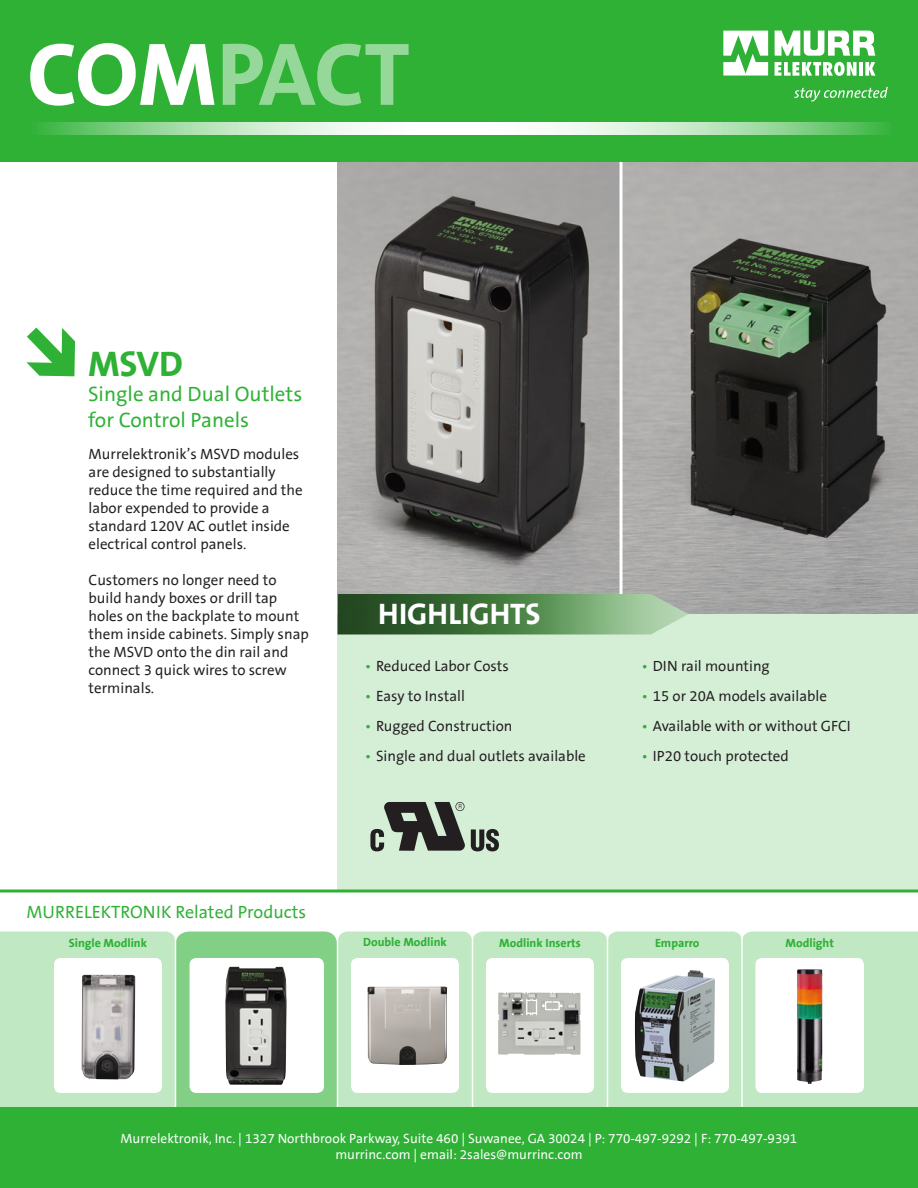
<style>
.page{position:relative;width:918px;height:1188px;background:#fff}
.page>*{position:absolute;margin:0;border:0;box-sizing:border-box;transform-origin:0 0}
.t1{font:700 90px "Murrelektronik Thesis";letter-spacing:-.015em;color:#96d89a}
.t2{font:700 36px "Murrelektronik Thesis";color:#2eb135}
.t3{font:700 30px "Murrelektronik Thesis";color:#fff}
.t4{font:21px/25.2px "Murrelektronik Thesis";color:#2eb135}
.t5{font:18px "Murrelektronik Thesis";color:#2eb135}
.t6{font:15px/18px "Murrelektronik Thesis";color:#231f20}
.t7{font:13.5px/16.2px "Murrelektronik Thesis";color:#fff;text-align:center}
.t8{font:700 12px "Murrelektronik Thesis";color:#2eb135}
.s1{color:#fff}
.s2{color:#2eb135}
</style>
<div class="page">
<img style="left:622px;top:162px;width:296px;height:452px">
<div style="left:338px;top:614px;width:580px;height:277px;background:#d5efd7"></div>
<div style="left:0;top:0;width:918px;height:162px;background:#2eb135"></div>
<svg style="left:26px;top:328px;width:49px;height:48px"></svg>
<div style="left:0;top:1107px;width:918px;height:81px;background:#2eb135"></div>
<hr style="left:0;top:890px;width:918px;height:2px;background:#2eb135">
<svg style="left:0;top:932px;width:918px;height:175px"></svg>
<div style="left:190px;top:958px;width:134px;height:135px;background:#fff;border-radius:7px"></div>
<img style="left:225px;top:967px;width:62px;height:118px">
<hr style="left:175px;top:925px;width:1px;height:182px;background:#fff">
<hr style="left:337px;top:925px;width:1px;height:182px;background:#fff">
<hr style="left:472px;top:925px;width:1px;height:182px;background:#fff">
<hr style="left:607px;top:925px;width:1px;height:182px;background:#fff">
<hr style="left:741px;top:925px;width:2px;height:182px;background:#fff">
<img style="left:338px;top:594px;width:350px;height:40px">
<svg style="left:42px;top:122px;width:842px;height:13px;background:#bde6bf"></svg>
<svg style="left:723px;top:31px;width:45px;height:45px"></svg>
<svg style="left:775px;top:62px;width:82px;height:14px"></svg>
<hr style="left:859px;top:62px;width:4px;height:14px;background:#fff">
<svg style="left:865px;top:62px;width:11px;height:14px"></svg>
<svg style="left:775px;top:31px;width:101px;height:25px"></svg>
<svg style="left:794px;top:87px;width:94px;height:14px"></svg>
<svg style="left:471px;top:829px;width:28px;height:22px"></svg>
<svg style="left:370px;top:802px;width:95px;height:49px"></svg>
<img style="left:338px;top:162px;width:282px;height:432px">
<h1 class="t1" style="left:27px;top:22px;width:384px"><span class="s1">COM</span>PACT</h1>
<h2 class="t2" style="left:88px;top:343px;width:97px">MSVD</h2>
<h3 class="t4" style="left:88px;top:382px;width:216px">Single and Dual Outlets for Control Panels</h3>
<p class="t6" style="left:89px;top:445px;width:216px">Murrelektronik’s MSVD modules are designed to substantially reduce the time required and the labor expended to provide a standard 120V AC outlet inside electrical control panels.</p>
<p class="t6" style="left:89px;top:571px;width:222px">Customers no longer need to build handy boxes or drill tap holes on the backplate to mount them inside cabinets. Simply snap the MSVD onto the din rail and connect 3 quick wires to screw terminals.</p>
<h3 class="t3" style="left:378px;top:596px;width:164px">HIGHLIGHTS</h3>
<p class="t6" style="left:364px;top:657px;width:146px"><span class="s2">•</span> Reduced Labor Costs</p>
<p class="t6" style="left:364px;top:687px;width:102px"><span class="s2">•</span> Easy to Install</p>
<p class="t6" style="left:364px;top:717px;width:150px"><span class="s2">•</span> Rugged Construction</p>
<p class="t6" style="left:364px;top:747px;width:223px"><span class="s2">•</span> Single and dual outlets available</p>
<p class="t6" style="left:641px;top:657px;width:130px"><span class="s2">•</span> DIN rail mounting</p>
<p class="t6" style="left:641px;top:687px;width:187px"><span class="s2">•</span> 15 or 20A models available</p>
<p class="t6" style="left:641px;top:717px;width:211px"><span class="s2">•</span> Available with or without GFCI</p>
<p class="t6" style="left:641px;top:747px;width:149px"><span class="s2">•</span> IP20 touch protected</p>
<p class="t5" style="left:26px;top:901px;width:281px">MURRELEKTRONIK Related Products</p>
<p class="t8" style="left:69px;top:936px;width:80px">Single Modlink</p>
<p class="t8" style="left:363px;top:935px;width:85px">Double Modlink</p>
<p class="t8" style="left:499px;top:936px;width:83px">Modlink Inserts</p>
<p class="t8" style="left:655px;top:936px;width:46px">Emparro</p>
<p class="t8" style="left:786px;top:936px;width:50px">Modlight</p>
<p class="t7" style="left:121px;top:1131px;width:678px">Murrelektronik, Inc. | 1327 Northbrook Parkway, Suite 460 | Suwanee, GA 30024 | P: 770-497-9292 | F: 770-497-9391 murrinc.com | email: 2sales@murrinc.com</p>
</div>
